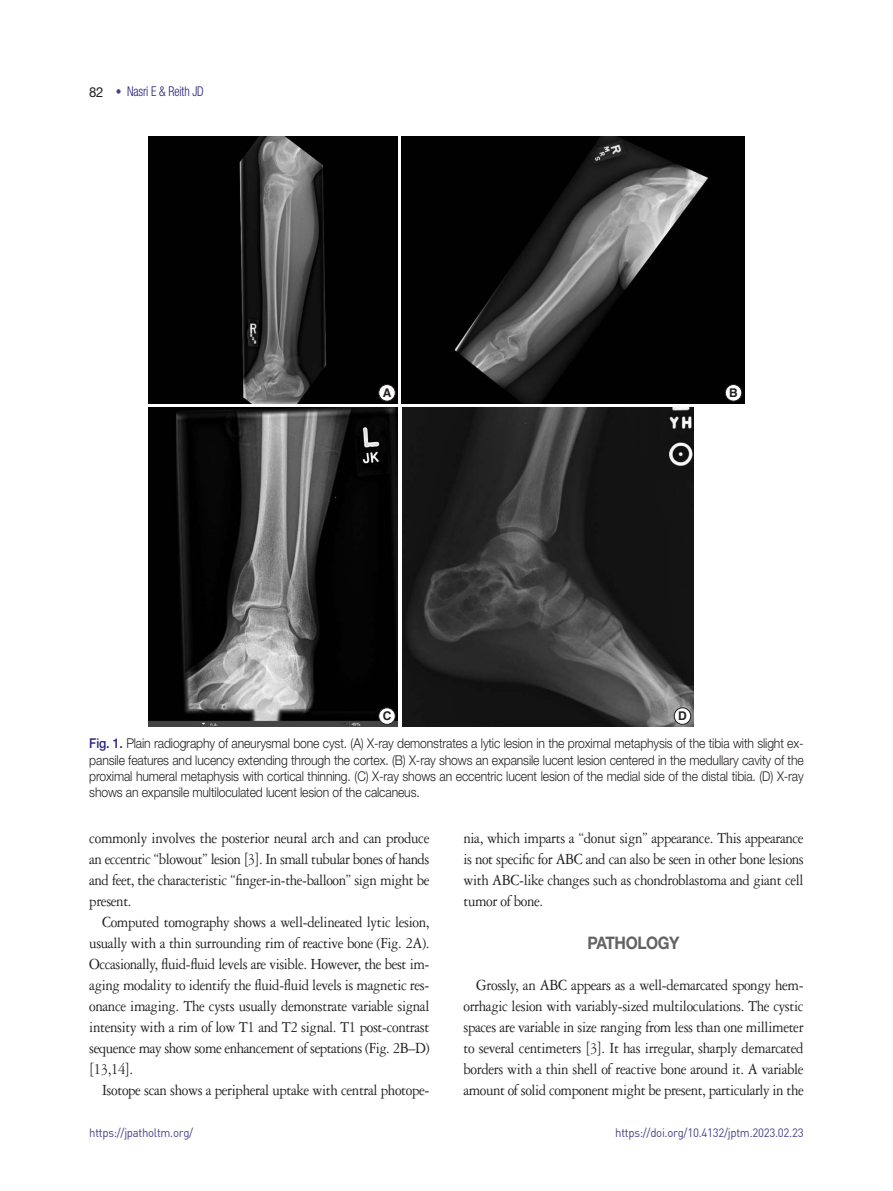
<style>
.page{position:relative;width:893px;height:1191px;background:#fff}
.page>*{position:absolute;margin:0;border:0;box-sizing:border-box;transform-origin:0 0}
.t1{font:700 17.25px "Helvetica Neue LT Std";letter-spacing:-.025em;color:#636366;scale:.9 1}
.t2{font:16.5px/21px "Garamond 3 LT Std";letter-spacing:-.03em;color:#231f20;text-align:justify;scale:.9 1}
.t3{font:300 13.5px/16.2px "Helvetica Neue LT Std";letter-spacing:-.01em;color:#231f20;text-align:justify;scale:.9 1}
.t4{font:300 condensed 13.5px "Helvetica Neue LT Std";letter-spacing:-.01em;color:#26237b;scale:.9 1}
.t5{font:12px "Dinreg";letter-spacing:-.025em;color:#45428b;scale:.95 1}
.t6{font:700 12px "Helvetica LT Std";color:#231f20}
.s1{font-weight:400;font-stretch:normal;font-size:13.8px;color:#231f20}
.s2{font-size:12.75px;color:#45428b}
.s3{font-weight:500;color:#26237b}
.s4{font-family:"Adobe Garamond Pro"}
</style>
<div class="page">
<img style="left:149px;top:136px;width:249px;height:267px">
<img style="left:402px;top:136px;width:342px;height:267px">
<img style="left:149px;top:408px;width:249px;height:318px">
<img style="left:402px;top:408px;width:291px;height:318px">
<div style="left:379px;top:384px;width:16px;height:17px;background:#fff;border-radius:50%"></div>
<div style="left:378px;top:384px;width:17px;height:17px;border:1px solid #231f20;border-radius:50%"></div>
<div style="left:379px;top:708px;width:16px;height:16px;background:#fff;border-radius:50%"></div>
<div style="left:378px;top:707px;width:17px;height:17px;border:1px solid #231f20;border-radius:50%"></div>
<div style="left:725px;top:384px;width:17px;height:17px;background:#fff;border-radius:50%"></div>
<div style="left:725px;top:384px;width:17px;height:17px;border:1px solid #231f20;border-radius:50%"></div>
<div style="left:674px;top:708px;width:17px;height:16px;background:#fff;border-radius:50%"></div>
<div style="left:674px;top:707px;width:17px;height:17px;border:1px solid #231f20;border-radius:50%"></div>
<p class="t4" style="left:89px;top:84px;width:129px"><span class="s1">82</span> <span class="s2">•</span> Nasri E &amp; Reith JD</p>
<p class="t6" style="left:383px;top:385px;width:10px">A</p>
<p class="t6" style="left:383px;top:708px;width:10px">C</p>
<p class="t6" style="left:729px;top:385px;width:10px">B</p>
<p class="t6" style="left:678px;top:708px;width:10px">D</p>
<p class="t3" style="left:89px;top:735px;width:795px"><span class="s3">Fig. 1.</span> Plain radiography of aneurysmal bone cyst. (A) X-ray demonstrates a lytic lesion in the proximal metaphysis of the tibia with slight ex&shy;pansile features and lucency extending through the cortex. (B) X-ray shows an expansile lucent lesion centered in the medullary cavity of the proximal humeral metaphysis with cortical thinning. (C) X-ray shows an eccentric lucent lesion of the medial side of the distal tibia. (D) X-ray shows an expansile multiloculated lucent lesion of the calcaneus.</p>
<p class="t2" style="left:89px;top:828px;width:379px">commonly involves the posterior neural arch and can produce an eccentric “blowout” lesion <span class="s4">[</span>3<span class="s4">]</span>. In small tubular bones of hands and feet, the characteristic “finger-in-the-balloon” sign might be present.</p>
<p class="t2" style="left:89px;top:912px;width:380px;text-indent:13px">Computed tomography shows a well-delineated lytic lesion, usually with a thin surrounding rim of reactive bone (Fig. 2A).<br>Occasionally, fluid-fluid levels are visible. However, the best im&shy;aging modality to identify the fluid-fluid levels is magnetic res&shy;onance imaging. The cysts usually demonstrate variable signal intensity with a rim of low T1 and T2 signal. T1 post-contrast sequence may show some enhancement of septations (Fig. 2B–D) <span class="s4">[</span>13,14<span class="s4">]</span>.</p>
<p class="t2" style="left:102px;top:1080px;width:365px">Isotope scan shows a peripheral uptake with central photope-</p>
<p class="t2" style="left:463px;top:828px;width:380px">nia, which imparts a “donut sign” appearance. This appearance is not specific for ABC and can also be seen in other bone lesions with ABC-like changes such as chondroblastoma and giant cell tumor of bone.</p>
<p class="t1" style="left:588px;top:932px;width:104px">PATHOLOGY</p>
<p class="t2" style="left:463px;top:975px;width:380px;text-indent:13px">Grossly, an ABC appears as a well-demarcated spongy hem&shy;orrhagic lesion with variably-sized multiloculations. The cystic spaces are variable in size ranging from less than one millimeter to several centimeters <span class="s4">[</span>3<span class="s4">]</span>. It has irregular, sharply demarcated borders with a thin shell of reactive bone around it. A variable amount of solid component might be present, particularly in the</p>
<p class="t5" style="left:89px;top:1125px;width:111px">https://jpatholtm.org/</p>
<p class="t5" style="left:615px;top:1125px;width:200px">https://doi.org/10.4132/jptm.2023.02.23</p>
</div>
